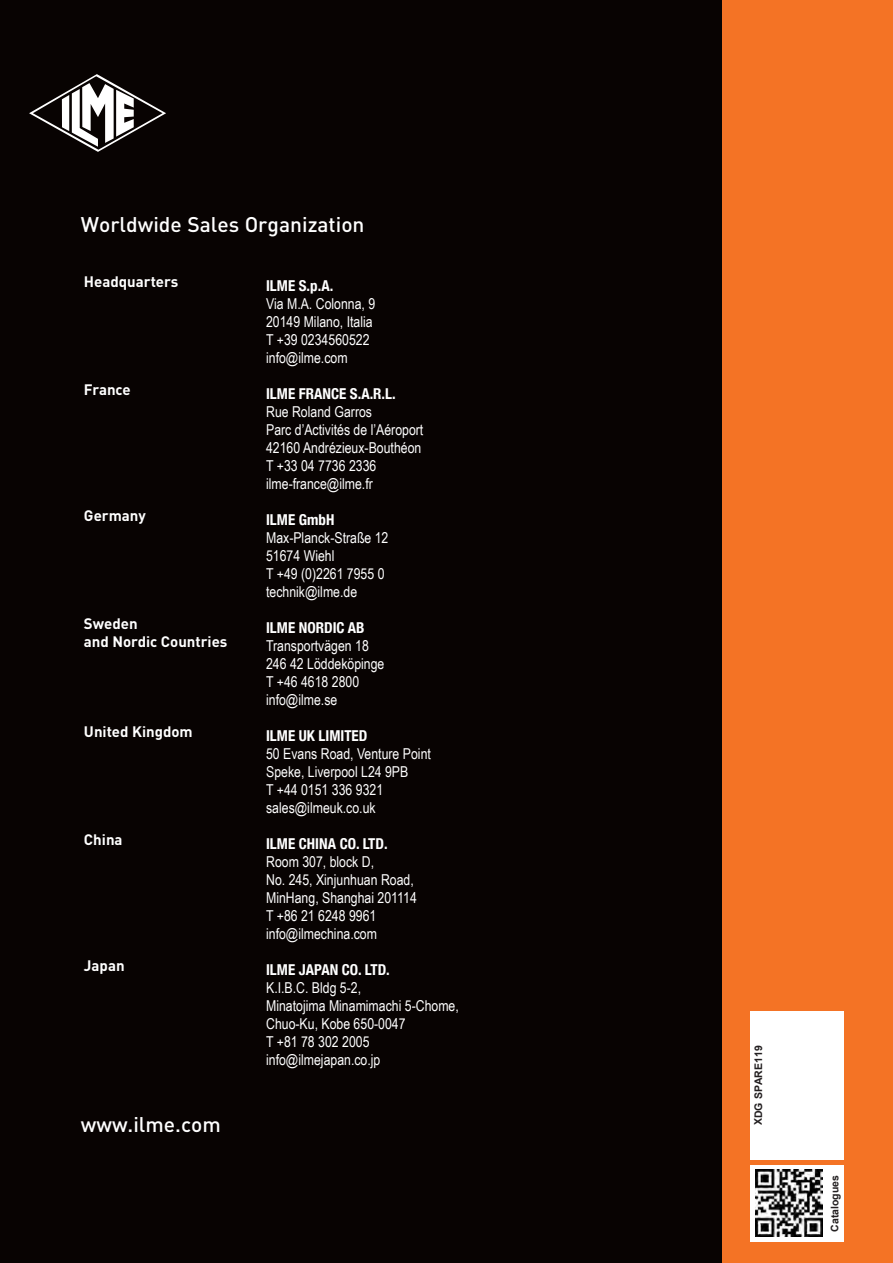
<style>
.page{position:relative;width:893px;height:1263px;background:#fff}
.page>*{position:absolute;margin:0;border:0;box-sizing:border-box;transform-origin:0 0}
.t1{font:108px "Ilme Simboli";color:#fff}
.t2{font:500 21px "DIN Pro";color:#fff}
.t3{font:15px/18px "Arial Narrow";color:#fff}
.t4{font:700 condensed 15px "Helvetica Neue";color:#fff}
.t5{font:700 15px/18px "DIN Pro";color:#fff}
.t6{font:700 10.5px "Arial";color:#231f20}
</style>
<div class="page">
<div style="left:0;top:0;width:778px;height:1263px;background:#080302"></div>
<div style="left:723px;top:0;width:170px;height:1263px;background:#f47325"></div>
<div style="left:750px;top:1165px;width:94px;height:77px;background:#fff"></div>
<img style="left:755px;top:1170px;width:67px;height:67px">
<div style="left:750px;top:1010px;width:94px;height:149px;background:#fff"></div>
<h1 class="t1" style="left:26px;top:60px;width:147px">i</h1>
<h2 class="t2" style="left:81px;top:207px;width:285px">Worldwide Sales Organization</h2>
<p class="t5" style="left:84px;top:271px;width:96px">Headquarters</p>
<p class="t5" style="left:84px;top:379px;width:48px">France</p>
<p class="t5" style="left:84px;top:505px;width:63px">Germany</p>
<p class="t5" style="left:84px;top:613px;width:145px">Sweden<br>and Nordic Countries</p>
<p class="t5" style="left:84px;top:721px;width:110px">United Kingdom</p>
<p class="t5" style="left:84px;top:829px;width:40px">China</p>
<p class="t5" style="left:84px;top:955px;width:42px">Japan</p>
<h2 class="t2" style="left:81px;top:1108px;width:142px">www.ilme.com</h2>
<p class="t4" style="left:266px;top:273px;width:69px">ILME S.p.A.</p>
<p class="t3" style="left:266px;top:294px;width:111px">Via M.A. Colonna, 9<br>20149 Milano, Italia<br>T +39 0234560522 info@ilme.com</p>
<p class="t4" style="left:266px;top:381px;width:131px">ILME FRANCE S.A.R.L.</p>
<p class="t3" style="left:266px;top:402px;width:159px">Rue Roland Garros<br>Parc d’Activités de l’Aéroport<br>42160 Andrézieux-Bouthéon<br>T +33 04 7736 2336 ilme-france@ilme.fr</p>
<p class="t4" style="left:266px;top:507px;width:70px">ILME GmbH</p>
<p class="t3" style="left:266px;top:528px;width:124px">Max-Planck-Straße 12<br>51674 Wiehl<br>T +49 (0)2261 7955 0 technik@ilme.de</p>
<p class="t4" style="left:266px;top:615px;width:100px">ILME NORDIC AB</p>
<p class="t3" style="left:266px;top:636px;width:120px">Transportvägen 18<br>246 42 Löddeköpinge<br>T +46 4618 2800 info@ilme.se</p>
<p class="t4" style="left:266px;top:723px;width:103px">ILME UK LIMITED</p>
<p class="t3" style="left:266px;top:744px;width:166px">50 Evans Road, Venture Point<br>Speke, Liverpool L24 9PB<br>T +44 0151 336 9321 sales@ilmeuk.co.uk</p>
<p class="t4" style="left:266px;top:831px;width:123px">ILME CHINA CO. LTD.</p>
<p class="t3" style="left:266px;top:852px;width:152px">Room 307, block D,<br>No. 245, Xinjunhuan Road,<br>MinHang, Shanghai 201114<br>T +86 21 6248 9961 info@ilmechina.com</p>
<p class="t4" style="left:266px;top:957px;width:125px">ILME JAPAN CO. LTD.</p>
<p class="t3" style="left:266px;top:978px;width:194px">K.I.B.C. Bldg 5-2,<br>Minatojima Minamimachi 5-Chome,<br>Chuo-Ku, Kobe 650-0047<br>T +81 78 302 2005 info@ilmejapan.co.jp</p>
<p class="t6" style="left:751px;top:1125px;width:81px;rotate:-90deg">XDG SPARE119</p>
<p class="t6" style="left:828px;top:1232px;width:58px;rotate:-90deg">Catalogues</p>
</div>
